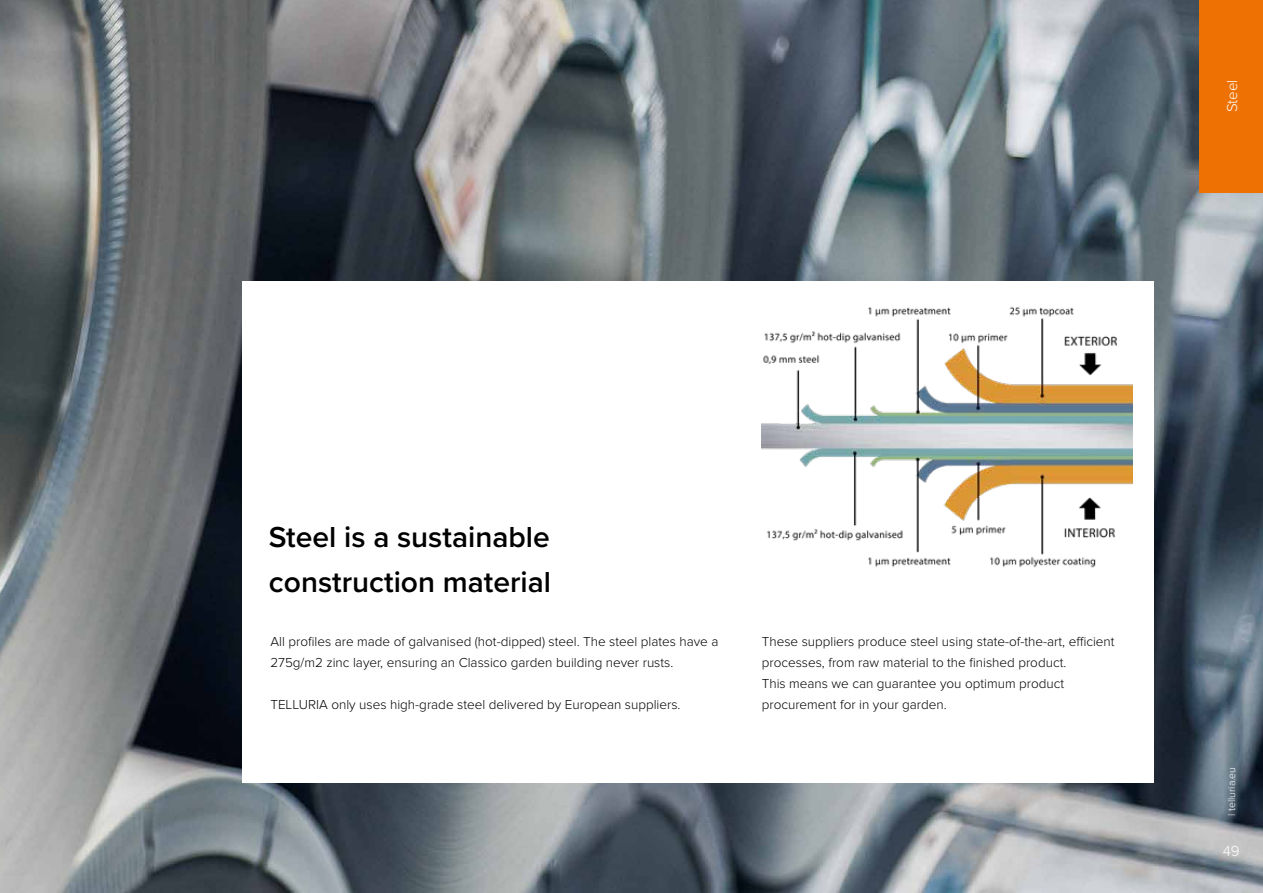
<style>
.page{position:relative;width:1263px;height:893px;background:#fff}
.page>*{position:absolute;margin:0;border:0;box-sizing:border-box;transform-origin:0 0}
.t1{font:600 30px/44.7px "Proxima Nova";color:#000}
.t2{font:300 15px "Proxima Nova";color:#fff}
.t3{font:300 13.5px/21px "Proxima Nova";color:#000}
.t4{font:300 10.5px "Proxima Nova";color:#fff}
</style>
<div class="page">
<img style="left:0;top:0;width:1263px;height:893px">
<div style="left:242px;top:281px;width:912px;height:501px;background:#fff"></div>
<img style="left:762px;top:306px;width:370px;height:262px">
<div style="left:1199px;top:0;width:64px;height:192px;background:#ee7203"></div>
<p class="t2" style="left:1223px;top:112px;width:34px;rotate:-90deg">Steel</p>
<h1 class="t1" style="left:269px;top:514px;width:284px">Steel is a sustainable construction material</h1>
<p class="t3" style="left:270px;top:631px;width:450px">All profiles are made of galvanised (hot-dipped) steel. The steel plates have a<br>275g/m2 zinc layer, ensuring an Classico garden building never rusts.</p>
<p class="t3" style="left:270px;top:694px;width:412px">TELLURIA only uses high-grade steel delivered by European suppliers.</p>
<p class="t3" style="left:762px;top:631px;width:354px">These suppliers produce steel using state-of-the-art, efficient processes, from raw material to the finished product.<br>This means we can guarantee you optimum product procurement for in your garden.</p>
<p class="t4" style="left:1226px;top:816px;width:50px;rotate:-90deg">| telluria.eu</p>
<p class="t2" style="left:1223px;top:843px;width:18px">49</p>
</div>
